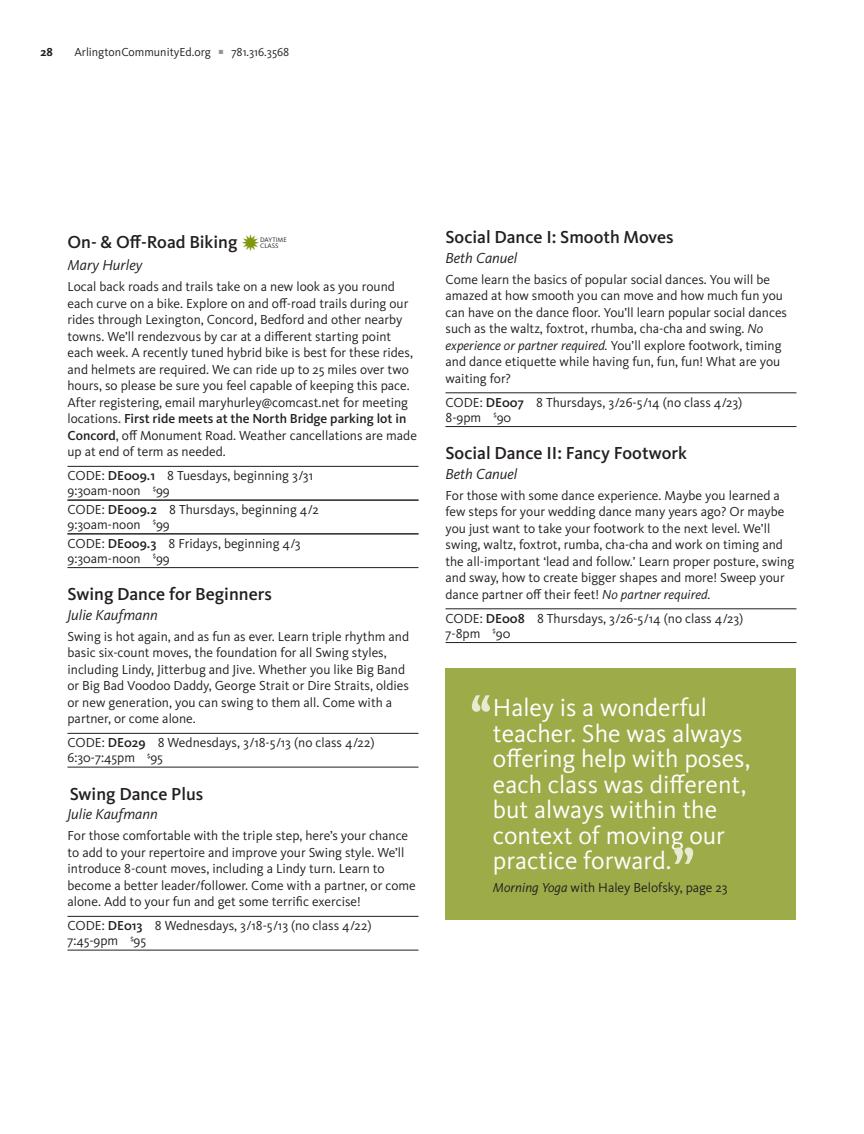
<style>
.page{position:relative;width:864px;height:1134px;background:#fff}
.page>*{position:absolute;margin:0;border:0;box-sizing:border-box;transform-origin:0 0}
.Course_Description{font:72px "Kievit OT";color:#eae9d1}
.Course_Description-2{font:25.5px/25.5px "Kievit OT";color:#fff}
.Course_Title{font:500 18px "Kievit OT";color:#231f20}
.Course_Instructor{font:italic 15px "Kievit OT";color:#231f20}
.Course_Section_Info{font:13.5px/16.5px "Kievit OT";color:#231f20}
.Course_Description-3{font:13.5px "Kievit OT";color:#231f20}
.t1{font:12px "Kievit OT";color:#231f20}
.t2{font:700 12px "Kievit OT";color:#231f20}
.Course_Title-2{font:6.75px/6px "Kievit OT";color:#231f20}
.s1{color:#939598}
.s2{color:#81980d}
.s3{font-weight:500}
.s4{font-style:italic}
</style>
<div class="page">
<hr style="left:68px;top:466px;width:350px;height:1px;background:#231f20">
<hr style="left:68px;top:500px;width:350px;height:1px;background:#231f20">
<hr style="left:68px;top:533px;width:350px;height:1px;background:#231f20">
<hr style="left:68px;top:567px;width:350px;height:1px;background:#231f20">
<hr style="left:68px;top:733px;width:350px;height:1px;background:#231f20">
<hr style="left:68px;top:767px;width:350px;height:1px;background:#231f20">
<hr style="left:68px;top:916px;width:350px;height:1px;background:#231f20">
<hr style="left:68px;top:950px;width:350px;height:1px;background:#231f20">
<hr style="left:446px;top:392px;width:350px;height:1px;background:#231f20">
<hr style="left:446px;top:426px;width:350px;height:1px;background:#231f20">
<hr style="left:446px;top:608px;width:350px;height:1px;background:#231f20">
<hr style="left:446px;top:642px;width:350px;height:1px;background:#231f20">
<div style="left:446px;top:669px;width:350px;height:251px;background:#9dac49"></div>
<p class="t2" style="left:40px;top:44px;width:14px">28</p>
<p class="t1" style="left:74px;top:44px;width:216px">ArlingtonCommunityEd.org <span class="s1">■</span> 781.316.3568</p>
<p class="Course_Title" style="left:68px;top:231px;width:194px">On- &amp; Off-Road Biking <span class="s2">✹</span></p>
<p class="Course_Title-2" style="left:260px;top:236px;width:28px">DAYTIME<br>CLASS</p>
<p class="Course_Instructor" style="left:68px;top:256px;width:76px">Mary Hurley</p>
<p class="Course_Section_Info" style="left:68px;top:278px;width:351px">Local back roads and trails take on a new look as you round each curve on a bike. Explore on and off-road trails during our rides through Lexington, Concord, Bedford and other nearby towns. We’ll rendezvous by car at a different starting point each week. A recently tuned hybrid bike is best for these rides, and helmets are required. We can ride up to 25 miles over two hours, so please be sure you feel capable of keeping this pace.<br>After registering, email maryhurley@comcast.net for meeting locations. <span class="s3">First ride meets at the North Bridge parking lot in Concord</span>, off Monument Road. Weather cancellations are made up at end of term as needed.</p>
<p class="Course_Section_Info" style="left:68px;top:468px;width:247px;line-height:15px">CODE: <span class="s3">DE009.1</span> 8 Tuesdays, beginning 3/31<br>9:30am-noon <sup>$</sup>99</p>
<p class="Course_Section_Info" style="left:68px;top:502px;width:253px;line-height:15px">CODE: <span class="s3">DE009.2</span> 8 Thursdays, beginning 4/2<br>9:30am-noon <sup>$</sup>99</p>
<p class="Course_Section_Info" style="left:68px;top:536px;width:235px;line-height:15px">CODE: <span class="s3">DE009.3</span> 8 Fridays, beginning 4/3<br>9:30am-noon <sup>$</sup>99</p>
<p class="Course_Title" style="left:68px;top:583px;width:206px">Swing Dance for Beginners</p>
<p class="Course_Instructor" style="left:68px;top:606px;width:92px">Julie Kaufmann</p>
<p class="Course_Section_Info" style="left:68px;top:628px;width:343px">Swing is hot again, and as fun as ever. Learn triple rhythm and basic six-count moves, the foundation for all Swing styles, including Lindy, Jitterbug and Jive. Whether you like Big Band or Big Bad Voodoo Daddy, George Strait or Dire Straits, oldies or new generation, you can swing to them all. Come with a partner, or come alone.</p>
<p class="Course_Section_Info" style="left:68px;top:735px;width:309px;line-height:15px">CODE: <span class="s3">DE029</span> 8 Wednesdays, 3/18-5/13 (no class 4/22)<br>6:30-7:45pm <sup>$</sup>95</p>
<p class="Course_Title" style="left:70px;top:783px;width:135px">Swing Dance Plus</p>
<p class="Course_Instructor" style="left:68px;top:805px;width:92px">Julie Kaufmann</p>
<p class="Course_Section_Info" style="left:68px;top:827px;width:350px">For those comfortable with the triple step, here’s your chance to add to your repertoire and improve your Swing style. We’ll introduce 8-count moves, including a Lindy turn. Learn to become a better leader/follower. Come with a partner, or come alone. Add to your fun and get some terrific exercise!</p>
<p class="Course_Section_Info" style="left:68px;top:918px;width:306px;line-height:15px">CODE: <span class="s3">DE013</span> 8 Wednesdays, 3/18-5/13 (no class 4/22)<br>7:45-9pm <sup>$</sup>95</p>
<p class="Course_Title" style="left:446px;top:226px;width:230px">Social Dance I: Smooth Moves</p>
<p class="Course_Instructor" style="left:446px;top:249px;width:73px">Beth Canuel</p>
<p class="Course_Section_Info" style="left:446px;top:271px;width:343px">Come learn the basics of popular social dances. You will be amazed at how smooth you can move and how much fun you can have on the dance floor. You’ll learn popular social dances such as the waltz, foxtrot, rhumba, cha-cha and swing. <span class="s4">No experience or partner required.</span> You’ll explore footwork, timing and dance etiquette while having fun, fun, fun! What are you waiting for?</p>
<p class="Course_Section_Info" style="left:446px;top:395px;width:298px;line-height:15px">CODE: <span class="s3">DE007</span> 8 Thursdays, 3/26-5/14 (no class 4/23)<br>8-9pm <sup>$</sup>90</p>
<p class="Course_Title" style="left:446px;top:442px;width:243px">Social Dance II: Fancy Footwork</p>
<p class="Course_Instructor" style="left:446px;top:465px;width:73px">Beth Canuel</p>
<p class="Course_Section_Info" style="left:446px;top:487px;width:350px">For those with some dance experience. Maybe you learned a few steps for your wedding dance many years ago? Or maybe you just want to take your footwork to the next level. We’ll swing, waltz, foxtrot, rumba, cha-cha and work on timing and the all-important ‘lead and follow.’ Learn proper posture, swing and sway, how to create bigger shapes and more! Sweep your dance partner off their feet! <span class="s4">No partner required.</span></p>
<p class="Course_Section_Info" style="left:446px;top:611px;width:299px;line-height:15px">CODE: <span class="s3">DE008</span> 8 Thursdays, 3/26-5/14 (no class 4/23)<br>7-8pm <sup>$</sup>90</p>
<p class="Course_Description" style="left:469px;top:676px;width:26px">‘‘</p>
<p class="Course_Description-2" style="left:493px;top:695px;width:259px">Haley is a wonderful teacher. She was always offering help with poses, each class was different, but always within the context of moving our practice forward.</p>
<p class="Course_Description-3" style="left:493px;top:879px;width:236px"><span class="s4">Morning Yoga</span> with Haley Belofsky, page 23</p>
<p class="Course_Description" style="left:671px;top:829px;width:26px">’’</p>
</div>
